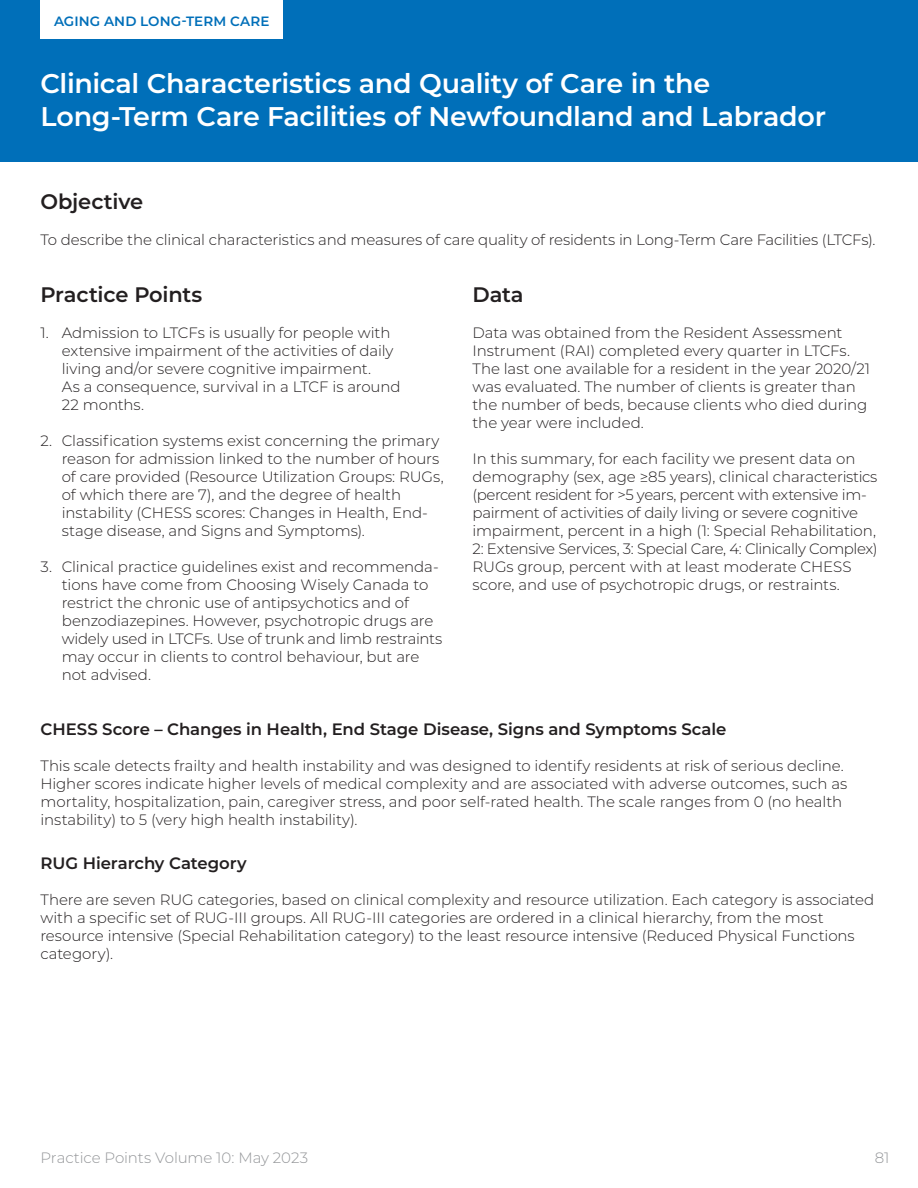
<style>
.page{position:relative;width:918px;height:1188px;background:#fff}
.page>*{position:absolute;margin:0;border:0;box-sizing:border-box;transform-origin:0 0}
.Project_Title{font:600 27px/33px "Montserrat";letter-spacing:-.01em;color:#fff}
.Body_Heading{font:600 21px "Montserrat";letter-spacing:-.01em;color:#231f20}
.Subheading{font:600 16.5px "Montserrat";letter-spacing:-.005em;color:#231f20}
.Body_Copy{font:300 15px/18px "Montserrat";letter-spacing:-.01em;color:#231f20}
.t1{font:300 15px "Montserrat";letter-spacing:-.005em;color:#939598}
.t2{font:600 13.5px "Montserrat";letter-spacing:.01em;color:#006fb9}
</style>
<div class="page">
<div style="left:0;top:0;width:918px;height:162px;background:#006fb9"></div>
<div style="left:40px;top:0;width:243px;height:39px;background:#fff"></div>
<p class="t2" style="left:54px;top:11px;width:217px">AGING AND LONG-TERM CARE</p>
<p class="Project_Title" style="left:40px;top:66px;width:787px">Clinical Characteristics and Quality of Care in the<br>Long-Term Care Facilities of Newfoundland and Labrador</p>
<p class="Body_Heading" style="left:40px;top:187px;width:104px">Objective</p>
<p class="Body_Copy" style="left:40px;top:231px;width:837px">To describe the clinical characteristics and measures of care quality of residents in Long-Term Care Facilities (LTCFs).</p>
<p class="Body_Heading" style="left:40px;top:279px;width:163px">Practice Points</p>
<p class="Body_Copy" style="left:62px;top:323px;width:340px;text-indent:-21px">1. Admission to LTCFs is usually for people with extensive impairment of the activities of daily living and/or severe cognitive impairment.<br>As a consequence, survival in a LTCF is around 22 months.</p>
<p class="Body_Copy" style="left:62px;top:431px;width:383px;text-indent:-21px">2. Classification systems exist concerning the primary reason for admission linked to the number of hours of care provided (Resource Utilization Groups: RUGs, of which there are 7), and the degree of health instability (CHESS scores: Changes in Health, End&shy;stage disease, and Signs and Symptoms).</p>
<p class="Body_Copy" style="left:62px;top:557px;width:382px;text-indent:-21px">3. Clinical practice guidelines exist and recommenda&shy;tions have come from Choosing Wisely Canada to restrict the chronic use of antipsychotics and of benzodiazepines. However, psychotropic drugs are widely used in LTCFs. Use of trunk and limb restraints may occur in clients to control behaviour, but are not advised.</p>
<p class="Body_Heading" style="left:472px;top:279px;width:53px">Data</p>
<p class="Body_Copy" style="left:472px;top:323px;width:399px">Data was obtained from the Resident Assessment Instrument (RAI) completed every quarter in LTCFs.<br>The last one available for a resident in the year 2020/21 was evaluated. The number of clients is greater than the number of beds, because clients who died during the year were included.</p>
<p class="Body_Copy" style="left:472px;top:449px;width:407px">In this summary, for each facility we present data on demography (sex, age ≥85 years), clinical characteristics (percent resident for &gt;5 years, percent with extensive im&shy;pairment of activities of daily living or severe cognitive impairment, percent in a high (1: Special Rehabilitation, 2: Extensive Services, 3: Special Care, 4: Clinically Complex)<br>RUGs group, percent with at least moderate CHESS score, and use of psychotropic drugs, or restraints.</p>
<p class="Subheading" style="left:40px;top:717px;width:688px">CHESS Score – Changes in Health, End Stage Disease, Signs and Symptoms Scale</p>
<p class="Body_Copy" style="left:40px;top:756px;width:808px">This scale detects frailty and health instability and was designed to identify residents at risk of serious decline.<br>Higher scores indicate higher levels of medical complexity and are associated with adverse outcomes, such as mortality, hospitalization, pain, caregiver stress, and poor self-rated health. The scale ranges from 0 (no health instability) to 5 (very high health instability).</p>
<p class="Subheading" style="left:40px;top:851px;width:208px">RUG Hierarchy Category</p>
<p class="Body_Copy" style="left:40px;top:890px;width:835px">There are seven RUG categories, based on clinical complexity and resource utilization. Each category is associated with a specific set of RUG-III groups. All RUG-III categories are ordered in a clinical hierarchy, from the most resource intensive (Special Rehabilitation category) to the least resource intensive (Reduced Physical Functions category).</p>
<p class="t1" style="left:40px;top:1148px;width:269px">Practice Points Volume 10: May 2023</p>
<p class="t1" style="left:875px;top:1148px;width:16px">81</p>
</div>
